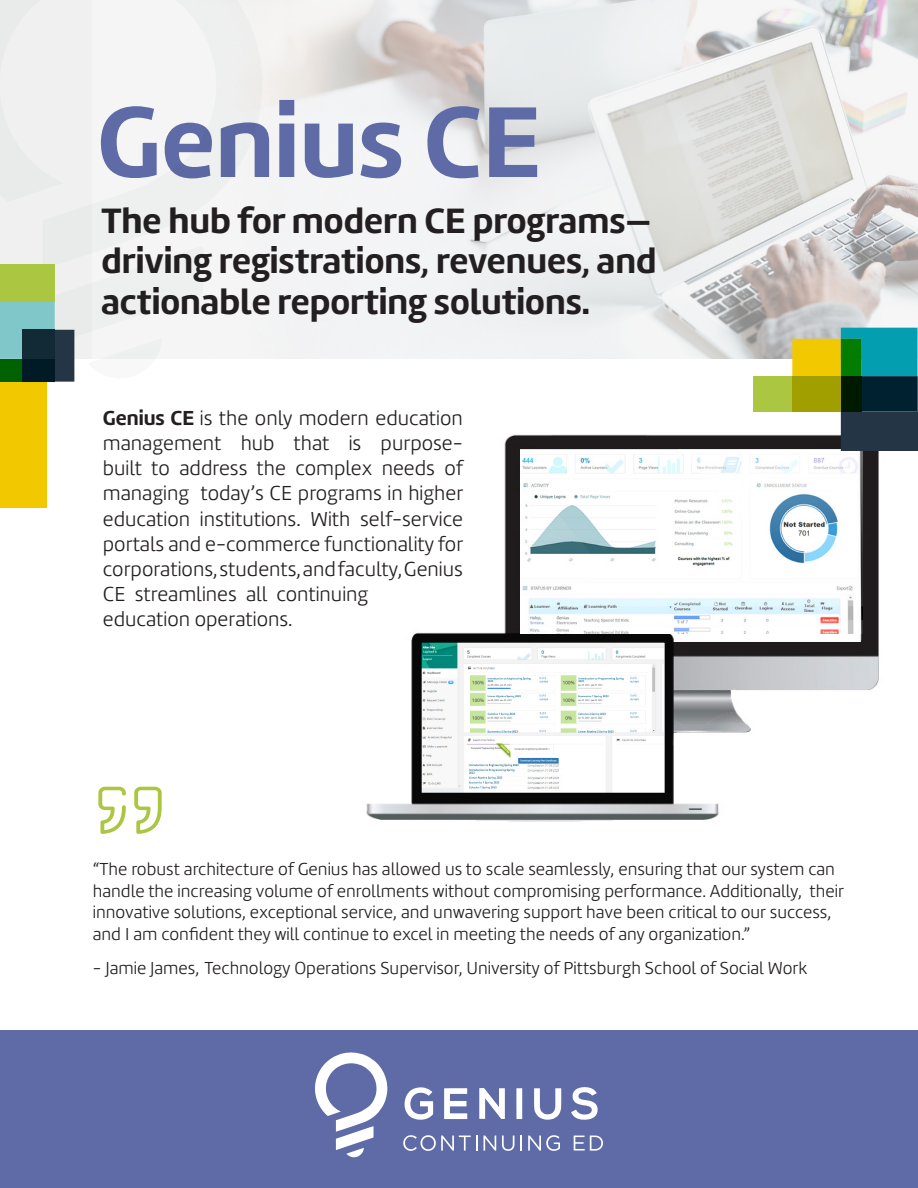
<style>
.page{position:relative;width:918px;height:1188px;background:#fff}
.page>*{position:absolute;margin:0;border:0;box-sizing:border-box;transform-origin:0 0}
.t1{font:700 104.1px "Marine";color:#5e6ba6}
.t2{font:700 36.45px/40.7px "Marine";color:#231f20}
.t3{font:300 21px/25.2px "Marine";color:#231f20}
.t4{font:300 18px/21.6px "Marine";color:#231f20}
.s1{font-weight:700}
</style>
<div class="page">
<img style="left:366px;top:434px;width:513px;height:388px">
<img style="left:521px;top:450px;width:342px;height:183px">
<img style="left:421px;top:641px;width:243px;height:155px">
<div style="left:0;top:1030px;width:918px;height:158px;background:#5e6ba6"></div>
<img style="left:204px;top:0;width:714px;height:358px">
<div style="left:0;top:0;width:263px;height:269px;background:#f0f0f0"></div>
<div style="left:0;top:376px;width:47px;height:132px;background:#f2c900"></div>
<svg style="left:0;top:246px;width:204px;height:136px"></svg>
<div style="left:23px;top:330px;width:32px;height:29px;background:#122936"></div>
<div style="left:23px;top:359px;width:32px;height:23px;background:#001a26"></div>
<div style="left:0;top:264px;width:55px;height:38px;background:#abc742"></div>
<svg style="left:792px;top:328px;width:126px;height:123px;background:#4f7b61"></svg>
<div style="left:841px;top:376px;width:21px;height:35px;background:#001a00"></div>
<div style="left:753px;top:376px;width:39px;height:35px;background:#abc742"></div>
<div style="left:792px;top:376px;width:49px;height:35px;background:#a19e00"></div>
<svg style="left:571px;top:1087px;width:27px;height:33px"></svg>
<svg style="left:479px;top:1088px;width:26px;height:31px"></svg>
<svg style="left:444px;top:1088px;width:23px;height:31px"></svg>
<svg style="left:405px;top:1087px;width:28px;height:33px"></svg>
<svg style="left:315px;top:1052px;width:73px;height:105px"></svg>
<svg style="left:534px;top:1088px;width:27px;height:32px"></svg>
<svg style="left:516px;top:1088px;width:6px;height:31px"></svg>
<svg style="left:403px;top:1135px;width:74px;height:16px"></svg>
<svg style="left:484px;top:1136px;width:12px;height:15px"></svg>
<svg style="left:502px;top:1136px;width:12px;height:15px"></svg>
<svg style="left:520px;top:1136px;width:2px;height:15px"></svg>
<svg style="left:528px;top:1135px;width:32px;height:16px"></svg>
<svg style="left:574px;top:1136px;width:29px;height:15px"></svg>
<svg style="left:134px;top:787px;width:28px;height:47px"></svg>
<svg style="left:98px;top:787px;width:28px;height:47px"></svg>
<p class="t1" style="left:97px;top:74px;width:446px">Genius CE</p>
<p class="t2" style="left:101px;top:200px;width:557px">The hub for modern CE programs— driving registrations, revenues, and</p>
<p class="t2" style="left:101px;top:281px;width:490px">actionable reporting solutions.</p>
<p class="t3" style="left:103px;top:405px;width:362px"><span class="s1">Genius CE</span> is the only modern education management hub that is purpose&shy;built to address the complex needs of managing today’s CE programs in higher education institutions. With self-service portals and e-commerce functionality for corporations, students, and faculty, Genius CE streamlines all continuing<br>education operations.</p>
<p class="t4" style="left:93px;top:858px;width:753px">“The robust architecture of Genius has allowed us to scale seamlessly, ensuring that our system can handle the increasing volume of enrollments without compromising performance. Additionally, their innovative solutions, exceptional service, and unwavering support have been critical to our success, and I am confident they will continue to excel in meeting the needs of any organization.”</p>
<p class="t4" style="left:93px;top:957px;width:716px">- Jamie James, Technology Operations Supervisor, University of Pittsburgh School of Social Work</p>
</div>
